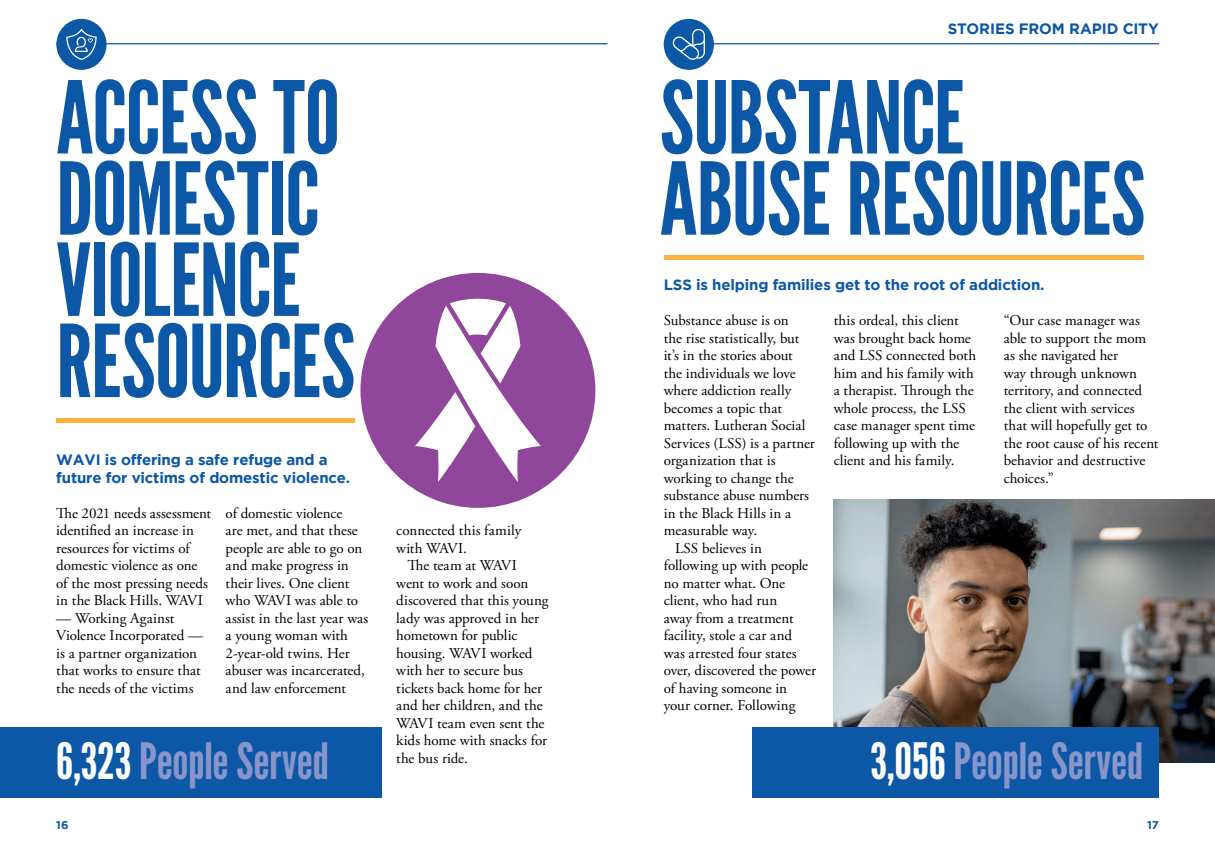
<style>
.page{position:relative;width:1215px;height:855px;background:#fff}
.page>*{position:absolute;margin:0;border:0;box-sizing:border-box;transform-origin:0 0}
.t1{font:100px/81.2px "League Gothic";letter-spacing:-.015em;color:#0c57a6}
.t2{font:50px "League Gothic";letter-spacing:-.005em;color:#8896ca}
.t3{font:15px/17.5px "Adobe Garamond Pro";color:#000}
.t4{font:700 15px/17.5px "Gotham";letter-spacing:-.01em;color:#0c57a6}
.t5{font:700 11.25px "Gotham";color:#0c57a6}
.s1{color:#fff}
</style>
<div class="page">
<div style="left:360px;top:273px;width:235px;height:235px;background:#90469b;border-radius:50%"></div>
<svg style="left:415px;top:299px;width:126px;height:183px"></svg>
<img style="left:834px;top:500px;width:381px;height:262px">
<hr style="left:56px;top:43px;width:551px;height:1px;background:#0c57a6">
<hr style="left:664px;top:43px;width:495px;height:1px;background:#0c57a6">
<div style="left:752px;top:727px;width:407px;height:71px;background:#0c57a6"></div>
<div style="left:0;top:727px;width:381px;height:71px;background:#0c57a6"></div>
<div style="left:664px;top:255px;width:479px;height:5px;background:#fcb23d"></div>
<div style="left:56px;top:418px;width:299px;height:5px;background:#fcb23d"></div>
<div style="left:664px;top:19px;width:50px;height:51px;background:#0c57a6;border-radius:50%"></div>
<svg style="left:673px;top:29px;width:32px;height:31px"></svg>
<div style="left:56px;top:19px;width:51px;height:51px;background:#0c57a6;border-radius:50%"></div>
<svg style="left:66px;top:29px;width:31px;height:31px"></svg>
<p class="t4" style="left:948px;top:20px;width:213px">STORIES FROM RAPID CITY</p>
<h1 class="t1" style="left:56px;top:78px;width:301px">ACCESS TO<br>DOMESTIC<br>VIOLENCE<br>RESOURCES</h1>
<h1 class="t1" style="left:660px;top:78px;width:487px">SUBSTANCE<br>ABUSE RESOURCES</h1>
<p class="t4" style="left:664px;top:276px;width:382px">LSS is helping families get to the root of addiction.</p>
<p class="t3" style="left:834px;top:312px;width:144px">this ordeal, this client was brought back home and LSS connected both him and his family with a therapist. Through the whole process, the LSS case manager spent time following up with the client and his family.</p>
<p class="t3" style="left:664px;top:312px;width:126px">Substance abuse is on</p>
<p class="t3" style="left:664px;top:330px;width:137px">the rise statistically, but</p>
<p class="t3" style="left:664px;top:347px;width:131px">it’s in the stories about</p>
<p class="t3" style="left:664px;top:365px;width:133px">the individuals we love</p>
<p class="t3" style="left:664px;top:382px;width:129px">where addiction really</p>
<p class="t3" style="left:664px;top:400px;width:120px">becomes a topic that</p>
<p class="t3" style="left:664px;top:417px;width:143px">matters. Lutheran Social</p>
<p class="t3" style="left:664px;top:435px;width:153px">Services (LSS) is a partner</p>
<p class="t3" style="left:664px;top:452px;width:113px">organization that is</p>
<p class="t3" style="left:664px;top:470px;width:131px">working to change the</p>
<p class="t3" style="left:664px;top:487px;width:147px">substance abuse numbers</p>
<p class="t3" style="left:664px;top:505px;width:129px">in the Black Hills in a</p>
<p class="t3" style="left:664px;top:522px;width:95px">measurable way.</p>
<p class="t3" style="left:675px;top:540px;width:88px">LSS believes in</p>
<p class="t3" style="left:664px;top:557px;width:146px">following up with people</p>
<p class="t3" style="left:664px;top:575px;width:123px">no matter what. One</p>
<p class="t3" style="left:664px;top:592px;width:115px">client, who had run</p>
<p class="t3" style="left:664px;top:610px;width:131px">away from a treatment</p>
<p class="t3" style="left:664px;top:627px;width:130px">facility, stole a car and</p>
<p class="t3" style="left:664px;top:645px;width:134px">was arrested four states</p>
<p class="t3" style="left:664px;top:662px;width:154px">over, discovered the power</p>
<p class="t3" style="left:664px;top:680px;width:125px">of having someone in</p>
<p class="t3" style="left:664px;top:697px;width:133px">your corner. Following</p>
<p class="t3" style="left:1004px;top:312px;width:156px">“Our case manager was able to support the mom as she navigated her<br>way through unknown territory, and connected the client with services that will hopefully get to the root cause of his recent behavior and destructive choices.”</p>
<p class="t4" style="left:56px;top:451px;width:296px">WAVI is offering a safe refuge and a future for victims of domestic violence.</p>
<p class="t3" style="left:226px;top:505px;width:144px">of domestic violence<br>are met, and that these people are able to go on and make progress in their lives. One client who WAVI was able to assist in the last year was a young woman with<br>2-year-old twins. Her abuser was incarcerated, and law enforcement</p>
<p class="t3" style="left:56px;top:505px;width:157px">The 2021 needs assessment identified an increase in resources for victims of domestic violence as one of the most pressing needs in the Black Hills. WAVI</p>
<p class="t3" style="left:56px;top:610px;width:148px">— Working Against<br>Violence Incorporated — is a partner organization that works to ensure that the needs of the victims</p>
<p class="t3" style="left:396px;top:522px;width:127px">connected this family with WAVI.</p>
<p class="t3" style="left:396px;top:557px;width:154px;text-indent:11px">The team at WAVI<br>went to work and soon discovered that this young lady was approved in her hometown for public housing. WAVI worked with her to secure bus tickets back home for her and her children, and the<br>WAVI team even sent the kids home with snacks for the bus ride.</p>
<h2 class="t2" style="left:56px;top:731px;width:274px"><span class="s1">6,323</span> People Served</h2>
<h2 class="t2" style="left:871px;top:731px;width:274px"><span class="s1">3,056</span> People Served</h2>
<p class="t5" style="left:56px;top:819px;width:14px">16</p>
<p class="t5" style="left:1147px;top:819px;width:13px">17</p>
</div>
